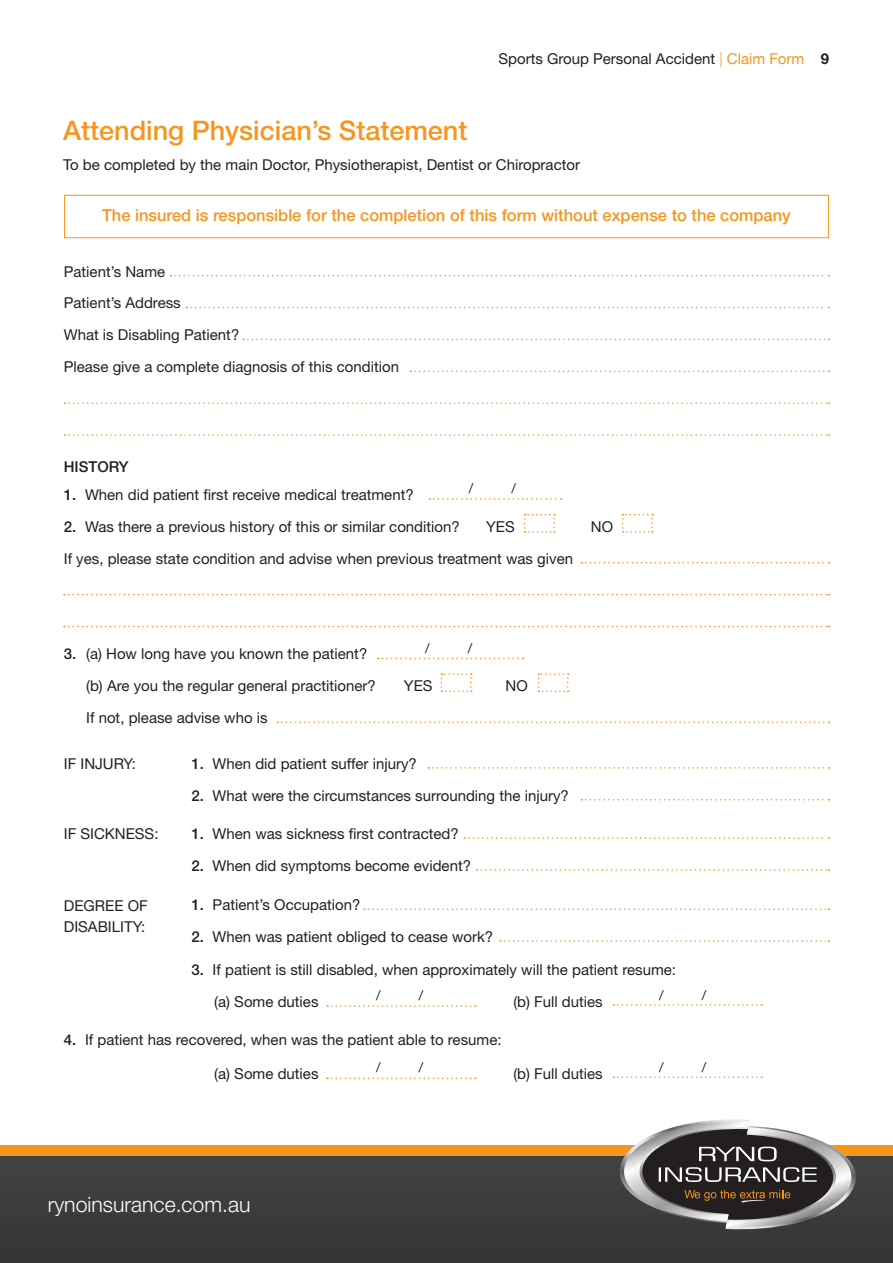
<style>
.page{position:relative;width:893px;height:1263px;background:#fff}
.page>*{position:absolute;margin:0;border:0;box-sizing:border-box;transform-origin:0 0}
.t1{font:500 27px "Helvetica Neue";color:#f7951d}
.t2{font:300 21.3px "Helvetica Neue";color:#fff}
.t3{font:500 16.5px "Helvetica Neue";color:#f7951d}
.Body_copy{font:15px/21px "Helvetica Neue";color:#231f20}
.Body_copy-2{font:500 15px "Helvetica Neue";color:#231f20}
.Body_copy-3{font:13.5px "Helvetica Neue";color:#231f20}
.s1{font-weight:300;color:#f7951d}
.s2{color:#f7951d}
.s3{font-weight:700}
.s4{font-weight:500}
</style>
<div class="page">
<div style="left:0;top:1145px;width:893px;height:35px;background:#f7951d"></div>
<div style="left:0;top:1156px;width:893px;height:107px;background:#3b3a3b"></div>
<img style="left:707px;top:1119px;width:43px;height:104px">
<img style="left:619px;top:1121px;width:131px;height:100px">
<img style="left:726px;top:1127px;width:130px;height:103px">
<svg style="left:684px;top:1190px;width:106px;height:13px"></svg>
<svg style="left:170px;top:275px;width:659px;height:1px"></svg>
<svg style="left:186px;top:307px;width:643px;height:1px"></svg>
<svg style="left:243px;top:339px;width:586px;height:1px"></svg>
<svg style="left:410px;top:371px;width:419px;height:1px"></svg>
<svg style="left:65px;top:402px;width:764px;height:2px"></svg>
<svg style="left:65px;top:434px;width:764px;height:2px"></svg>
<svg style="left:429px;top:498px;width:133px;height:2px"></svg>
<svg style="left:378px;top:658px;width:146px;height:1px"></svg>
<svg style="left:524px;top:514px;width:31px;height:19px"></svg>
<svg style="left:441px;top:673px;width:31px;height:19px"></svg>
<svg style="left:622px;top:514px;width:31px;height:19px"></svg>
<svg style="left:538px;top:673px;width:31px;height:19px"></svg>
<svg style="left:581px;top:562px;width:248px;height:1px"></svg>
<svg style="left:64px;top:594px;width:765px;height:1px"></svg>
<svg style="left:64px;top:626px;width:765px;height:1px"></svg>
<svg style="left:277px;top:721px;width:552px;height:2px"></svg>
<svg style="left:428px;top:767px;width:401px;height:2px"></svg>
<svg style="left:581px;top:799px;width:248px;height:1px"></svg>
<svg style="left:464px;top:837px;width:365px;height:2px"></svg>
<svg style="left:476px;top:869px;width:353px;height:2px"></svg>
<svg style="left:364px;top:908px;width:465px;height:2px"></svg>
<svg style="left:500px;top:940px;width:329px;height:2px"></svg>
<svg style="left:327px;top:1005px;width:149px;height:2px"></svg>
<svg style="left:613px;top:1004px;width:149px;height:2px"></svg>
<svg style="left:327px;top:1077px;width:149px;height:2px"></svg>
<svg style="left:613px;top:1076px;width:149px;height:2px"></svg>
<div style="left:64px;top:195px;width:765px;height:43px;border:1px solid #f7951d"></div>
<p class="Body_copy" style="left:498px;top:48px;width:332px">Sports Group Personal Accident <span class="s1">|</span> <span class="s2">Claim Form</span> <span class="s3">9</span></p>
<h1 class="t1" style="left:63px;top:114px;width:406px">Attending Physician’s Statement</h1>
<p class="Body_copy" style="left:63px;top:154px;width:518px">To be completed by the main Doctor, Physiotherapist, Dentist or Chiropractor</p>
<h4 class="t3" style="left:102px;top:205px;width:690px">The insured is responsible for the completion of this form without expense to the company</h4>
<p class="Body_copy" style="left:64px;top:260px;width:103px">Patient’s Name</p>
<p class="Body_copy" style="left:64px;top:292px;width:118px">Patient’s Address</p>
<p class="Body_copy" style="left:64px;top:324px;width:177px">What is Disabling Patient?</p>
<p class="Body_copy" style="left:64px;top:356px;width:337px">Please give a complete diagnosis of this condition</p>
<p class="Body_copy-2" style="left:64px;top:458px;width:66px">HISTORY</p>
<p class="Body_copy" style="left:64px;top:484px;width:351px"><span class="s4">1.</span> When did patient first receive medical treatment?</p>
<p class="Body_copy-3" style="left:469px;top:480px;width:6px">/</p>
<p class="Body_copy-3" style="left:511px;top:480px;width:6px">/</p>
<p class="Body_copy" style="left:64px;top:516px;width:398px"><span class="s4">2.</span> Was there a previous history of this or similar condition?</p>
<p class="Body_copy" style="left:486px;top:516px;width:30px">YES</p>
<p class="Body_copy" style="left:64px;top:547px;width:511px">If yes, please state condition and advise when previous treatment was given</p>
<p class="Body_copy" style="left:591px;top:516px;width:24px">NO</p>
<p class="Body_copy-3" style="left:425px;top:640px;width:6px">/</p>
<p class="Body_copy-3" style="left:468px;top:640px;width:6px">/</p>
<p class="Body_copy-2" style="left:64px;top:645px;width:14px">3.</p>
<p class="Body_copy" style="left:86px;top:643px;width:283px">(a) How long have you known the patient?</p>
<p class="Body_copy" style="left:86px;top:675px;width:291px">(b) Are you the regular general practitioner?</p>
<p class="Body_copy" style="left:86px;top:707px;width:183px">If not, please advise who is</p>
<p class="Body_copy" style="left:64px;top:753px;width:74px">IF INJURY:</p>
<p class="Body_copy" style="left:191px;top:753px;width:227px"><span class="s4">1.</span> When did patient suffer injury?</p>
<p class="Body_copy" style="left:191px;top:784px;width:379px"><span class="s4">2.</span> What were the circumstances surrounding the injury?</p>
<p class="Body_copy" style="left:64px;top:823px;width:96px">IF SICKNESS:</p>
<p class="Body_copy" style="left:191px;top:823px;width:269px"><span class="s4">1.</span> When was sickness first contracted?</p>
<p class="Body_copy" style="left:191px;top:855px;width:281px"><span class="s4">2.</span> When did symptoms become evident?</p>
<p class="Body_copy" style="left:64px;top:895px;width:85px">DEGREE OF<br>DISABILITY:</p>
<p class="Body_copy" style="left:191px;top:894px;width:171px"><span class="s4">1.</span> Patient’s Occupation?</p>
<p class="Body_copy" style="left:191px;top:926px;width:303px"><span class="s4">2.</span> When was patient obliged to cease work?</p>
<p class="Body_copy" style="left:191px;top:959px;width:486px"><span class="s4">3.</span> If patient is still disabled, when approximately will the patient resume:</p>
<p class="Body_copy" style="left:214px;top:991px;width:106px">(a) Some duties</p>
<p class="Body_copy" style="left:513px;top:991px;width:91px">(b) Full duties</p>
<p class="Body_copy" style="left:64px;top:1029px;width:439px"><span class="s4">4.</span> If patient has recovered, when was the patient able to resume:</p>
<p class="Body_copy" style="left:214px;top:1063px;width:106px">(a) Some duties</p>
<p class="Body_copy" style="left:513px;top:1063px;width:91px">(b) Full duties</p>
<p class="Body_copy" style="left:404px;top:675px;width:30px">YES</p>
<p class="Body_copy" style="left:506px;top:675px;width:24px">NO</p>
<p class="Body_copy-3" style="left:376px;top:987px;width:6px">/</p>
<p class="Body_copy-3" style="left:419px;top:987px;width:6px">/</p>
<p class="Body_copy-3" style="left:659px;top:987px;width:6px">/</p>
<p class="Body_copy-3" style="left:702px;top:987px;width:6px">/</p>
<p class="Body_copy-3" style="left:376px;top:1059px;width:6px">/</p>
<p class="Body_copy-3" style="left:419px;top:1059px;width:6px">/</p>
<p class="Body_copy-3" style="left:659px;top:1059px;width:6px">/</p>
<p class="Body_copy-3" style="left:702px;top:1059px;width:6px">/</p>
<h2 class="t2" style="left:48px;top:1191px;width:204px">rynoinsurance.com.au</h2>
</div>
